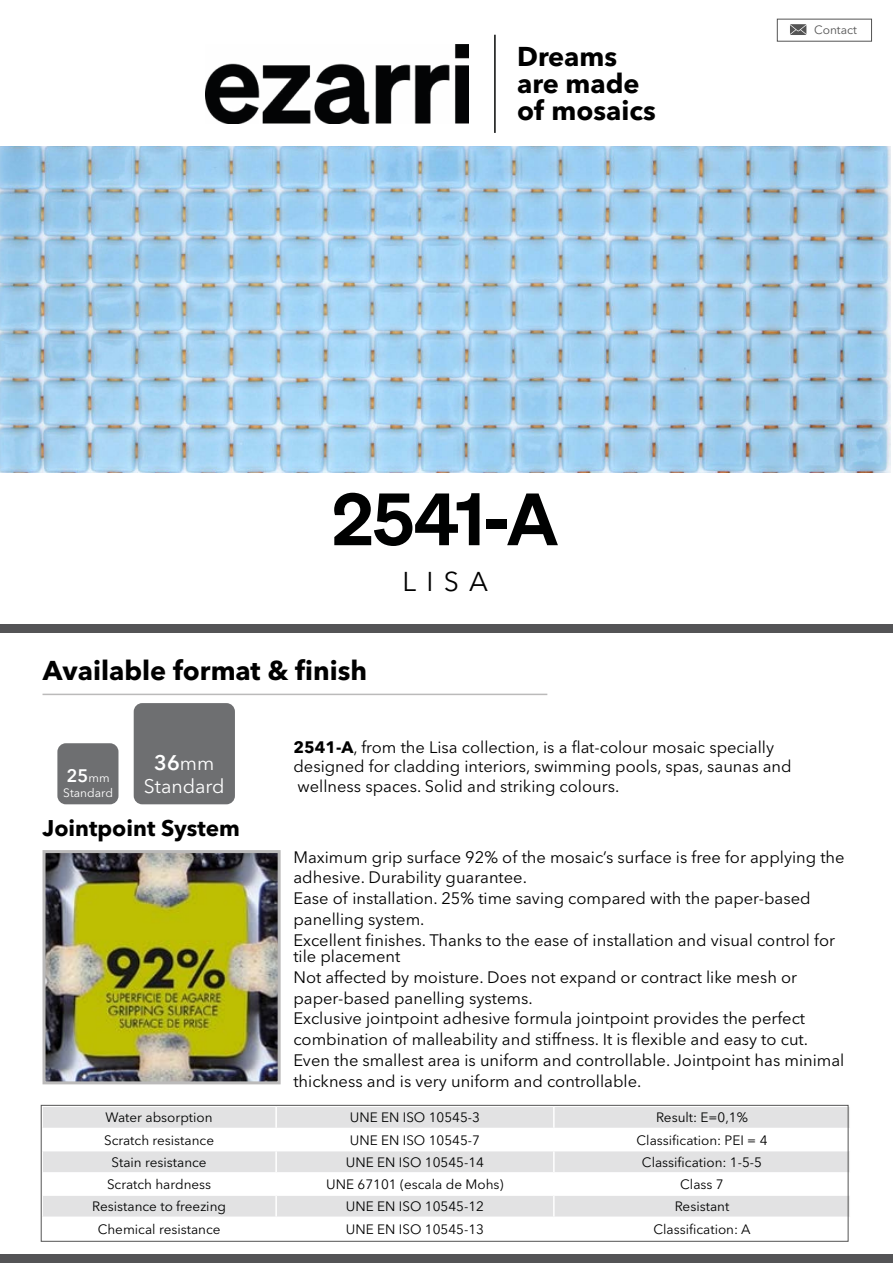
<style>
.page{position:relative;width:893px;height:1263px;background:#fff}
.page>*{position:absolute;margin:0;border:0;box-sizing:border-box;transform-origin:0 0}
.t1{font:600 72px "Test Sohne";color:#000101}
.t2{font:700 27px/27px "Avenir Next LT Pro";color:#000}
.t3{font:27px "Avenir Next LT Pro";color:#000}
.t4{font:700 22.5px "Avenir Next LT Pro";color:#000}
.t5{font:600 21px "Avenir Next LT Pro";color:#fff}
.t6{font:19.5px "Avenir Next LT Pro";color:#fff}
.t7{font:600 18px "Avenir Next LT Pro";color:#fff}
.t8{font:16.5px/20.7px "Avenir Next LT Pro";color:#000}
.t9{font:13.5px "Avenir Next LT Pro";color:#000101}
.t10{font:12px "Avenir Next LT Pro";color:#fff}
.t11{font:12px "Avenir Next LT Pro";color:#545454}
.s1{font-weight:400;font-size:12px}
.s2{font-weight:400;font-size:19.5px}
.s3{font-weight:700}
</style>
<div class="page">
<div style="left:0;top:1254px;width:893px;height:9px;background:#545456"></div>
<svg style="left:43px;top:1107px;width:806px;height:109px;fill:#e2e2e3"></svg>
<hr style="left:275px;top:1107px;width:2px;height:21px;background:#fff">
<hr style="left:553px;top:1107px;width:2px;height:21px;background:#fff">
<hr style="left:41px;top:1128px;width:235px;height:1px;background:#fff">
<hr style="left:276px;top:1128px;width:278px;height:1px;background:#fff">
<hr style="left:275px;top:1129px;width:2px;height:21px;background:#fff">
<hr style="left:554px;top:1128px;width:297px;height:1px;background:#fff">
<hr style="left:553px;top:1129px;width:2px;height:21px;background:#fff">
<hr style="left:41px;top:1150px;width:235px;height:1px;background:#fff">
<hr style="left:276px;top:1150px;width:278px;height:1px;background:#fff">
<hr style="left:275px;top:1151px;width:2px;height:21px;background:#fff">
<hr style="left:554px;top:1150px;width:297px;height:1px;background:#fff">
<hr style="left:553px;top:1151px;width:2px;height:21px;background:#fff">
<hr style="left:41px;top:1172px;width:235px;height:2px;background:#fff">
<hr style="left:276px;top:1172px;width:278px;height:2px;background:#fff">
<hr style="left:275px;top:1174px;width:2px;height:20px;background:#fff">
<hr style="left:554px;top:1172px;width:297px;height:2px;background:#fff">
<hr style="left:553px;top:1174px;width:2px;height:20px;background:#fff">
<hr style="left:41px;top:1194px;width:235px;height:2px;background:#fff">
<hr style="left:276px;top:1194px;width:278px;height:2px;background:#fff">
<hr style="left:275px;top:1196px;width:2px;height:20px;background:#fff">
<hr style="left:554px;top:1194px;width:297px;height:2px;background:#fff">
<hr style="left:553px;top:1196px;width:2px;height:20px;background:#fff">
<div style="left:41px;top:1105px;width:807px;height:136px;border:1px solid #545454"></div>
<img style="left:47px;top:854px;width:230px;height:226px">
<div style="left:43px;top:850px;width:238px;height:234px;border:3px solid #bbbaba"></div>
<hr style="left:43px;top:694px;width:504px;height:1px;background:#bbbaba">
<div style="left:134px;top:703px;width:101px;height:101px;background:#6e6f71;border-radius:9px"></div>
<div style="left:57px;top:743px;width:61px;height:61px;background:#6e6f71;border-radius:9px"></div>
<svg style="left:790px;top:24px;width:16px;height:11px"></svg>
<img style="left:205px;top:44px;width:263px;height:79px">
<hr style="left:494px;top:35px;width:2px;height:98px;background:#070908">
<img style="left:0;top:147px;width:891px;height:325px">
<div style="left:0;top:624px;width:893px;height:9px;background:#545456"></div>
<h2 class="t2" style="left:517px;top:44px;width:140px">Dreams are made of mosaics</h2>
<p class="t11" style="left:814px;top:25px;width:44px">Contact</p>
<h1 class="t1" style="left:332px;top:478px;width:228px">2541-A</h1>
<h2 class="t2" style="left:43px;top:659px;width:326px">Available format &amp; finish</h2>
<h2 class="t3" style="left:402px;top:570px;width:87px">LISA</h2>
<p class="t7" style="left:67px;top:766px;width:45px">25<span class="s1">mm</span></p>
<p class="t10" style="left:63px;top:788px;width:51px">Standard</p>
<p class="t5" style="left:154px;top:750px;width:62px">36<span class="s2">mm</span></p>
<p class="t6" style="left:144px;top:778px;width:82px">Standard</p>
<h3 class="t4" style="left:43px;top:818px;width:199px">Jointpoint System</h3>
<p class="t8" style="left:293px;top:738px;width:500px;line-height:19.8px"><span class="s3">2541-A</span>, from the Lisa collection, is a flat-colour mosaic specially designed for cladding interiors, swimming pools, spas, saunas and wellness spaces. Solid and striking colours.</p>
<p class="t8" style="left:293px;top:848px;width:553px">Maximum grip surface 92% of the mosaic’s surface is free for applying the adhesive. Durability guarantee.<br>Ease of installation. 25% time saving compared with the paper-based panelling system.<br>Excellent finishes. Thanks to the ease of installation and visual control for</p>
<p class="t8" style="left:293px;top:947px;width:552px">tile placement<br>Not affected by moisture. Does not expand or contract like mesh or paper-based panelling systems.<br>Exclusive jointpoint adhesive formula jointpoint provides the perfect combination of malleability and stiffness. It is flexible and easy to cut.<br>Even the smallest area is uniform and controllable. Jointpoint has minimal thickness and is very uniform and controllable.</p>
<p class="t9" style="left:106px;top:1112px;width:109px">Water absorption</p>
<p class="t9" style="left:350px;top:1112px;width:132px">UNE EN ISO 10545-3</p>
<p class="t9" style="left:656px;top:1112px;width:93px">Result: E=0,1%</p>
<p class="t9" style="left:104px;top:1134px;width:111px">Scratch resistance</p>
<p class="t9" style="left:350px;top:1134px;width:132px">UNE EN ISO 10545-7</p>
<p class="t9" style="left:637px;top:1134px;width:132px">Classification: PEI = 4</p>
<p class="t9" style="left:112px;top:1156px;width:97px">Stain resistance</p>
<p class="t9" style="left:346px;top:1156px;width:140px">UNE EN ISO 10545-14</p>
<p class="t9" style="left:642px;top:1156px;width:122px">Classification: 1-5-5</p>
<p class="t9" style="left:107px;top:1179px;width:106px">Scratch hardness</p>
<p class="t9" style="left:326px;top:1179px;width:179px">UNE 67101 (escala de Mohs)</p>
<p class="t9" style="left:680px;top:1179px;width:45px">Class 7</p>
<p class="t9" style="left:92px;top:1201px;width:135px">Resistance to freezing</p>
<p class="t9" style="left:346px;top:1201px;width:140px">UNE EN ISO 10545-12</p>
<p class="t9" style="left:675px;top:1201px;width:56px">Resistant</p>
<p class="t9" style="left:98px;top:1223px;width:124px">Chemical resistance</p>
<p class="t9" style="left:346px;top:1223px;width:140px">UNE EN ISO 10545-13</p>
<p class="t9" style="left:653px;top:1223px;width:99px">Classification: A</p>
</div>
